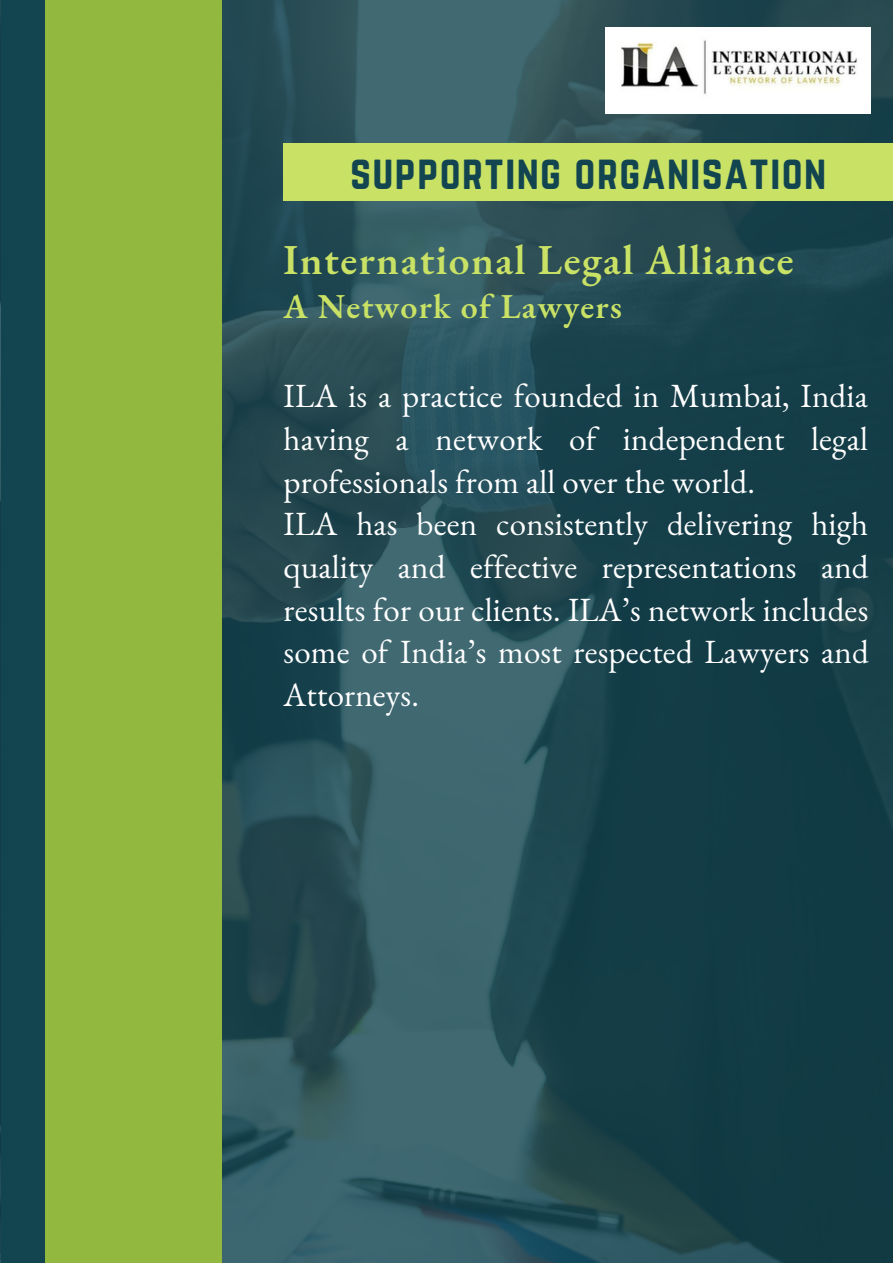
<style>
.page{position:relative;width:893px;height:1264px;background:#fff}
.page>*{position:absolute;margin:0;border:0;box-sizing:border-box;transform-origin:0 0}
.t1{font:42px "Norwester";letter-spacing:.035em;color:#124550}
.t2{font:600 41.55px "EB Garamond";letter-spacing:.035em;color:#c9e265}
.t3{font:600 34.05px "EB Garamond";letter-spacing:.035em;color:#c9e265}
.t4{font:33px/42.8px "EB Garamond";letter-spacing:.005em;color:#fff}
</style>
<div class="page">
<img style="left:0;top:0;width:892px;height:1262px">
<div style="left:283px;top:143px;width:609px;height:58px;background:#c9e265"></div>
<div style="left:1px;top:0;width:89px;height:1262px;background:#124550"></div>
<div style="left:45px;top:0;width:176px;height:1262px;background:#92b83f"></div>
<img style="left:605px;top:27px;width:265px;height:87px">
<p class="t1" style="left:350px;top:147px;width:477px">SUPPORTING ORGANISATION</p>
<p class="t2" style="left:283px;top:232px;width:511px">International Legal Alliance</p>
<p class="t3" style="left:283px;top:284px;width:340px">A Network of Lawyers</p>
<p class="t4" style="left:283px;top:374px;width:586px">ILA is a practice founded in Mumbai, India having a network of independent legal professionals from all over the world.<br>ILA has been consistently delivering high quality and effective representations and results for our clients. ILA’s network includes some of India’s most respected Lawyers and Attorneys.</p>
</div>
